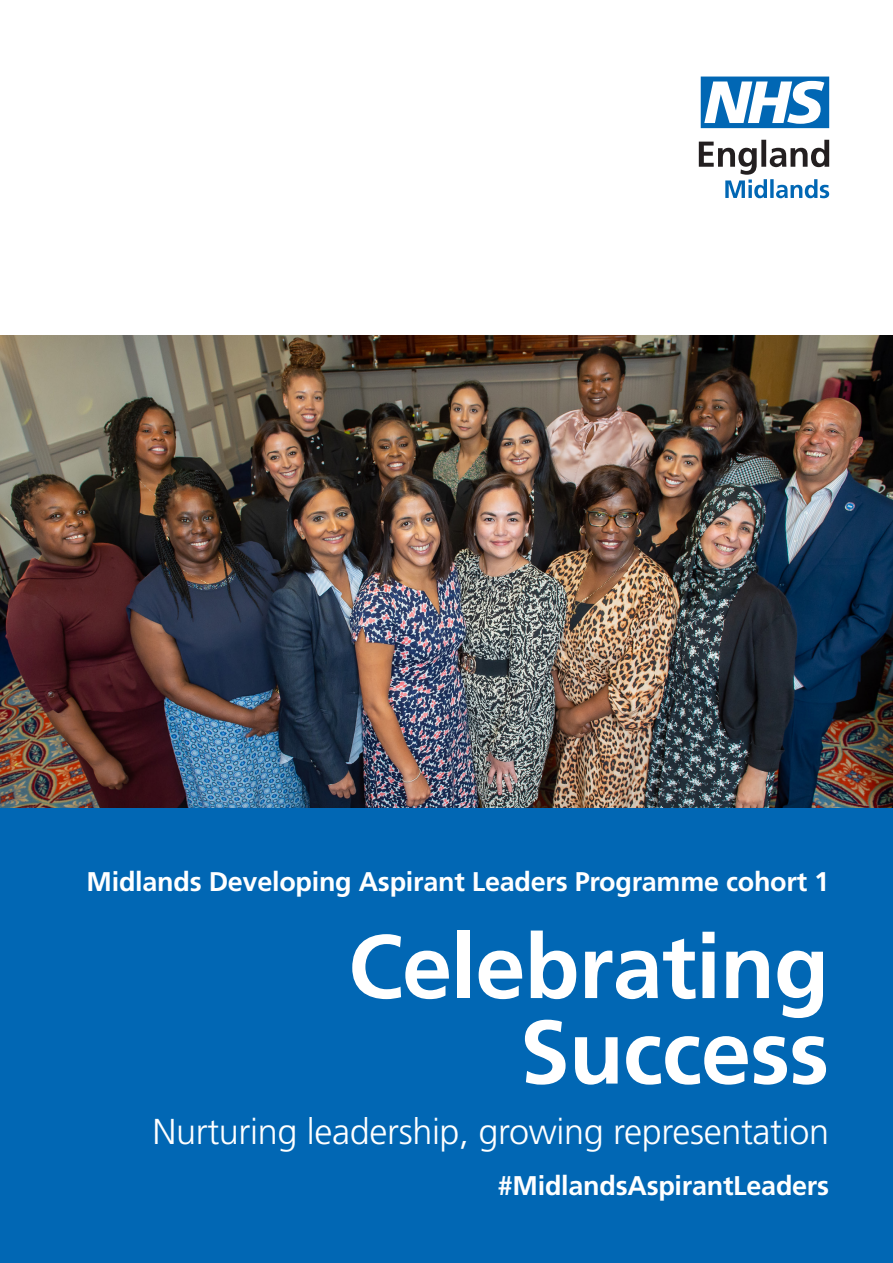
<style>
.page{position:relative;width:893px;height:1263px;background:#fff}
.page>*{position:absolute;margin:0;border:0;box-sizing:border-box;transform-origin:0 0}
.Body_Text{font:700 90px/85.5px "Frutiger";letter-spacing:-.01em;color:#fff;text-align:right}
.Body_Text-2{font:300 36px "Frutiger";letter-spacing:-.01em;color:#fff}
.Body_Text-3{font:700 27px "Frutiger";letter-spacing:-.01em;color:#fff}
</style>
<div class="page">
<div style="left:0;top:793px;width:893px;height:470px;background:#0167b4"></div>
<img style="left:0;top:336px;width:893px;height:472px">
<svg style="left:701px;top:77px;width:128px;height:51px"></svg>
<svg style="left:699px;top:140px;width:130px;height:58px"></svg>
<p class="Body_Text-3" style="left:87px;top:866px;width:744px">Midlands Developing Aspirant Leaders Programme cohort 1</p>
<p class="Body_Text" style="left:348px;top:923px;width:483px">Celebrating<br>Success</p>
<p class="Body_Text-2" style="left:152px;top:1111px;width:678px">Nurturing leadership, growing representation</p>
<p class="Body_Text-3" style="left:498px;top:1170px;width:333px">#MidlandsAspirantLeaders</p>
</div>
